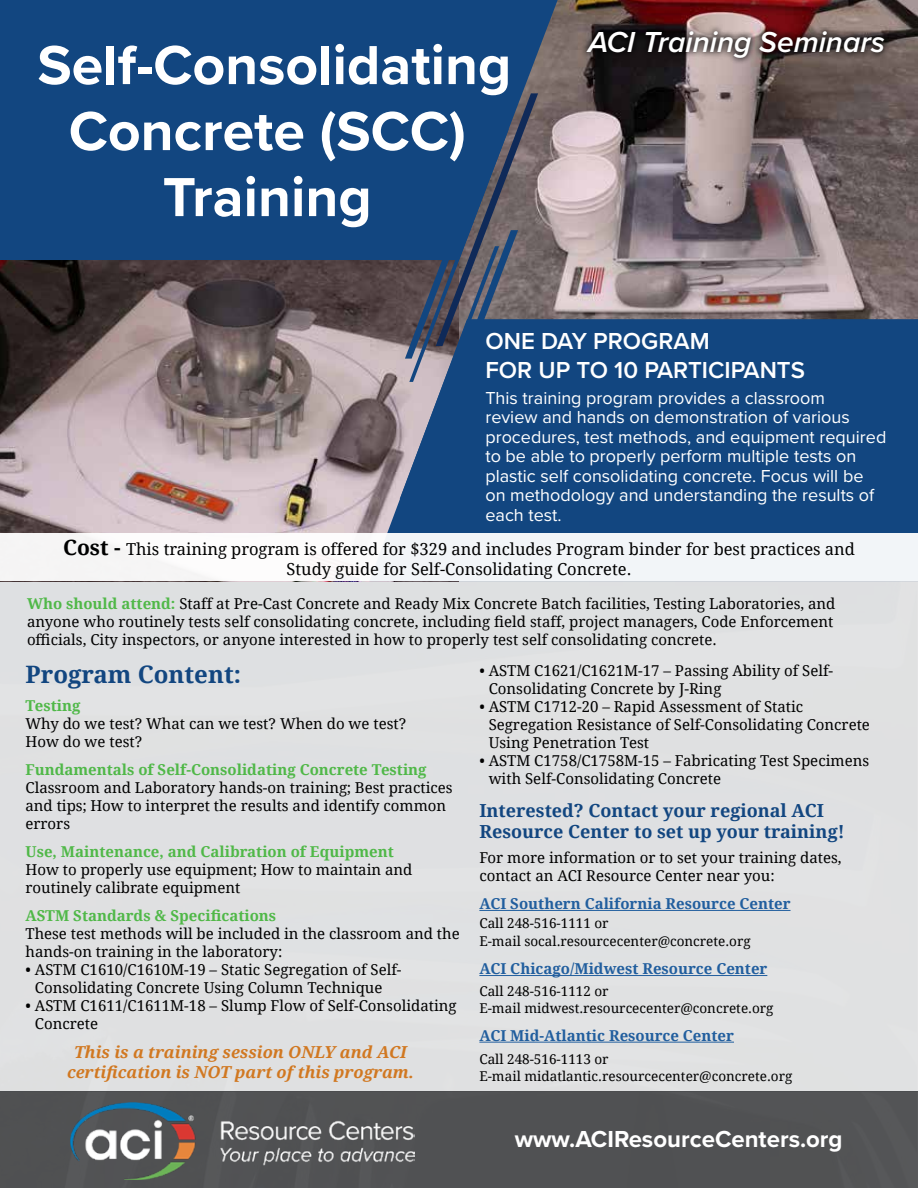
<style>
.page{position:relative;width:918px;height:1188px;background:#fff}
.page>*{position:absolute;margin:0;border:0;box-sizing:border-box;transform-origin:0 0}
.t1{font:700 57px/66px "Proxima Nova";color:#fff;text-align:center}
.t2{font:italic 600 30px "Proxima Nova";color:#fff}
.t3{font:600 24px/28.8px "Proxima Nova";color:#fff}
.t4{font:700 24px "Proxima Nova";color:#fff}
.t5{font:700 24px "Droid Serif";color:#124680}
.t6{font:18px/19.5px "Proxima Nova";color:#fff}
.t7{font:700 18px/21.6px "Droid Serif";color:#124680}
.t8{font:16.5px/19.8px "Droid Serif";color:#000;text-align:center}
.t9{font:italic 700 16.5px/19.8px "Droid Serif";color:#d17821;text-align:center}
.t10{font:15px/18px "Droid Serif";color:#000}
.t11{font:700 15px "Droid Serif";color:#50b848}
.t12{font:700 15px "Droid Serif";color:#215e9e}
.t13{font:13.5px/16.5px "Droid Serif";color:#000}
.s1{font-weight:700;font-size:21px}
.s2{font-weight:700;color:#50b848}
</style>
<div class="page">
<div style="left:0;top:577px;width:918px;height:515px;background:#dcddde"></div>
<img style="left:538px;top:0;width:380px;height:319px">
<div style="left:0;top:1092px;width:918px;height:96px;background:#505153"></div>
<img style="left:0;top:260px;width:400px;height:274px">
<div style="left:0;top:0;width:558px;height:260px;background:#124680"></div>
<svg style="left:369px;top:319px;width:549px;height:215px;background:#1c4b81"></svg>
<svg style="left:400px;top:93px;width:138px;height:406px;background:#36547b"></svg>
<svg style="left:580px;top:25px;width:311px;height:40px;background:#4e403f"></svg>
<div style="left:0;top:534px;width:918px;height:47px;background:#f2f5f8"></div>
<hr style="left:479px;top:910px;width:312px;height:1px;background:#215e9e">
<hr style="left:479px;top:975px;width:288px;height:1px;background:#215e9e">
<hr style="left:479px;top:1042px;width:255px;height:1px;background:#215e9e">
<img style="left:71px;top:1103px;width:344px;height:77px">
<h1 class="t1" style="left:37px;top:31px;width:475px">Self-Consolidating<br>Concrete (SCC)<br>Training</h1>
<h2 class="t2" style="left:588px;top:20px;width:298px">ACI Training Seminars</h2>
<h3 class="t3" style="left:485px;top:326px;width:321px">ONE DAY PROGRAM<br>FOR UP TO 10 PARTICIPANTS</h3>
<p class="t6" style="left:485px;top:387px;width:402px">This training program provides a classroom<br>review and hands on demonstration of various procedures, test methods, and equipment required to be able to properly perform multiple tests on plastic self consolidating concrete. Focus will be on methodology and understanding the results of each test.</p>
<p class="t8" style="left:63px;top:539px;width:793px"><span class="s1">Cost -</span> This training program is offered for $329 and includes Program binder for best practices and<br>Study guide for Self-Consolidating Concrete.</p>
<p class="t10" style="left:27px;top:595px;width:810px"><span class="s2">Who should attend:</span> Staff at Pre-Cast Concrete and Ready Mix Concrete Batch facilities, Testing Laboratories, and anyone who routinely tests self consolidating concrete, including field staff, project managers, Code Enforcement officials, City inspectors, or anyone interested in how to properly test self consolidating concrete.</p>
<h3 class="t5" style="left:25px;top:658px;width:217px">Program Content:</h3>
<p class="t11" style="left:25px;top:695px;width:56px">Testing</p>
<p class="t10" style="left:25px;top:714px;width:382px">Why do we test? What can we test? When do we test?<br>How do we test?</p>
<p class="t11" style="left:25px;top:759px;width:403px">Fundamentals of Self-Consolidating Concrete Testing</p>
<p class="t10" style="left:25px;top:778px;width:429px">Classroom and Laboratory hands-on training; Best practices and tips; How to interpret the results and identify common errors</p>
<p class="t11" style="left:25px;top:841px;width:370px">Use, Maintenance, and Calibration of Equipment</p>
<p class="t10" style="left:25px;top:860px;width:389px">How to properly use equipment; How to maintain and routinely calibrate equipment</p>
<p class="t11" style="left:25px;top:905px;width:252px">ASTM Standards &amp; Specifications</p>
<p class="t10" style="left:25px;top:924px;width:436px">These test methods will be included in the classroom and the hands-on training in the laboratory:</p>
<p class="t10" style="left:35px;top:960px;width:368px;text-indent:-9px">• ASTM C1610/C1610M-19 – Static Segregation of Self-<br>Consolidating Concrete Using Column Technique</p>
<p class="t10" style="left:35px;top:996px;width:423px;text-indent:-9px">• ASTM C1611/C1611M-18 – Slump Flow of Self-Consolidating<br>Concrete</p>
<p class="t9" style="left:67px;top:1042px;width:348px">This is a training session ONLY and ACI certification is NOT part of this program.</p>
<p class="t10" style="left:489px;top:661px;width:346px;text-indent:-9px">• ASTM C1621/C1621M-17 – Passing Ability of Self-<br>Consolidating Concrete by J-Ring</p>
<p class="t10" style="left:489px;top:697px;width:383px;text-indent:-9px">• ASTM C1712-20 – Rapid Assessment of Static<br>Segregation Resistance of Self-Consolidating Concrete<br>Using Penetration Test</p>
<p class="t10" style="left:489px;top:751px;width:382px;text-indent:-9px">• ASTM C1758/C1758M-15 – Fabricating Test Specimens with Self-Consolidating Concrete</p>
<p class="t7" style="left:479px;top:799px;width:367px">Interested? Contact your regional ACI<br>Resource Center to set up your training!</p>
<p class="t10" style="left:479px;top:848px;width:364px">For more information or to set your training dates, contact an ACI Resource Center near you:</p>
<p class="t12" style="left:479px;top:893px;width:313px">ACI Southern California Resource Center</p>
<p class="t13" style="left:479px;top:914px;width:273px;line-height:18px">Call 248-516-1111 or<br>E-mail socal.resourcecenter@concrete.org</p>
<p class="t12" style="left:479px;top:959px;width:290px">ACI Chicago/Midwest Resource Center</p>
<p class="t13" style="left:479px;top:983px;width:296px">Call 248-516-1112 or<br>E-mail midwest.resourcecenter@concrete.org</p>
<p class="t12" style="left:479px;top:1025px;width:256px">ACI Mid-Atlantic Resource Center</p>
<p class="t13" style="left:479px;top:1051px;width:314px">Call 248-516-1113 or<br>E-mail midatlantic.resourcecenter@concrete.org</p>
<h3 class="t4" style="left:515px;top:1121px;width:329px">www.ACIResourceCenters.org</h3>
</div>
